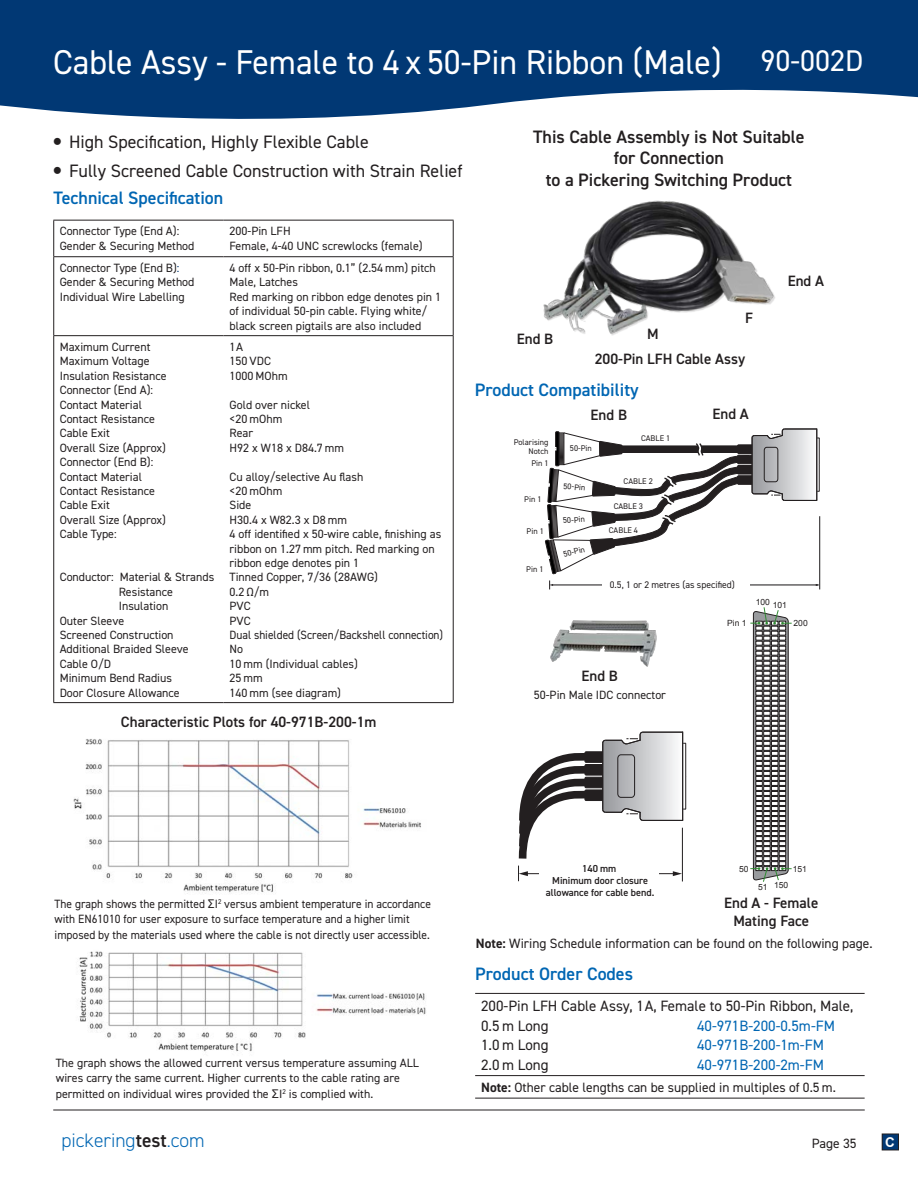
<style>
.page{position:relative;width:918px;height:1188px;background:#fff}
.page>*{position:absolute;margin:0;border:0;box-sizing:border-box;transform-origin:0 0}
.t1{font:34.5px "DIN2014";color:#fff}
.t2{font:30px "DIN2014";color:#fff}
.t3{font:300 19.5px "DIN2014";color:#0166b3}
.t4{font:18px/29.1px "DIN2014";color:#231f20}
.t5{font:600 18px/21.6px "DIN2014";color:#231f20;text-align:center}
.t6{font:600 18px "DIN2014";color:#0166b3}
.t7{font:600 15px/18px "DIN2014";color:#231f20;text-align:center}
.t8{font:15px/19.5px "DIN2014";color:#231f20}
.t9{font:15px "DIN2014";color:#0166b3}
.t10{font:13.5px "DIN2014";color:#231f20}
.t11{font:700 13.5px "Arial";color:#fff}
.t12{font:12px/14.4px "DIN2014";color:#231f20}
.t13{font:12px/15.6px "DIN2014";color:#231f20;scale:.96 1}
.t14{font:600 10.2px/12.1px "DIN2014";color:#231f20;text-align:center}
.t15{font:9.6px "DIN2014";color:#231f20}
.t16{font:8.55px "Arial";color:#231f20}
.t17{font:8.25px/9.9px "DIN2014";color:#231f20;text-align:right}
.s1{color:#013874}
.s2{font-family:"Arial Unicode MS"}
.s3{font-weight:700}
.s4{font-weight:600;color:#231f20}
</style>
<div class="page">
<svg style="left:750px;top:607px;width:42px;height:275px"></svg>
<hr style="left:475px;top:993px;width:390px;height:1px;background:#231f20">
<hr style="left:475px;top:1075px;width:390px;height:1px;background:#231f20">
<hr style="left:475px;top:1098px;width:390px;height:1px;background:#231f20">
<hr style="left:526px;top:873px;width:149px;height:1px;background:#231f20">
<svg style="left:673px;top:871px;width:9px;height:5px"></svg>
<hr style="left:682px;top:828px;width:1px;height:53px;background:#231f20">
<div style="left:539px;top:869px;width:120px;height:13px;background:#fff"></div>
<div style="left:585px;top:752px;width:46px;height:10px;background:#231f20"></div>
<div style="left:585px;top:751px;width:46px;height:12px;border:1px solid #231f20"></div>
<div style="left:585px;top:765px;width:46px;height:10px;background:#231f20"></div>
<div style="left:585px;top:764px;width:46px;height:12px;border:1px solid #231f20"></div>
<div style="left:585px;top:777px;width:46px;height:11px;background:#231f20"></div>
<div style="left:585px;top:777px;width:46px;height:11px;border:1px solid #231f20"></div>
<div style="left:585px;top:790px;width:46px;height:11px;background:#231f20"></div>
<div style="left:585px;top:790px;width:46px;height:11px;border:1px solid #231f20"></div>
<svg style="left:602px;top:731px;width:84px;height:90px"></svg>
<svg style="left:518px;top:751px;width:76px;height:130px"></svg>
<hr style="left:53px;top:220px;width:171px;height:1px;background:#231f20">
<hr style="left:53px;top:221px;width:1px;height:35px;background:#231f20">
<hr style="left:224px;top:220px;width:230px;height:1px;background:#231f20">
<hr style="left:453px;top:221px;width:1px;height:35px;background:#231f20">
<hr style="left:53px;top:256px;width:171px;height:1px;background:#231f20">
<hr style="left:53px;top:257px;width:1px;height:78px;background:#231f20">
<hr style="left:453px;top:257px;width:1px;height:78px;background:#231f20">
<hr style="left:53px;top:335px;width:171px;height:1px;background:#231f20">
<hr style="left:53px;top:336px;width:1px;height:366px;background:#231f20">
<hr style="left:453px;top:336px;width:1px;height:366px;background:#231f20">
<hr style="left:53px;top:702px;width:171px;height:1px;background:#231f20">
<hr style="left:224px;top:702px;width:230px;height:1px;background:#231f20">
<hr style="left:224px;top:256px;width:230px;height:1px;background:#231f20">
<hr style="left:224px;top:335px;width:230px;height:1px;background:#231f20">
<img style="left:550px;top:620px;width:107px;height:47px">
<hr style="left:819px;top:516px;width:1px;height:73px;background:#231f20">
<hr style="left:553px;top:585px;width:265px;height:1px;background:#231f20">
<svg style="left:549px;top:581px;width:4px;height:8px"></svg>
<div style="left:603px;top:577px;width:147px;height:16px;background:#fff"></div>
<svg style="left:544px;top:428px;width:276px;height:147px"></svg>
<img style="left:543px;top:200px;width:232px;height:136px">
<img style="left:73px;top:739px;width:348px;height:155px">
<img style="left:79px;top:951px;width:347px;height:101px">
<svg style="left:0;top:80px;width:918px;height:39px;fill:#013874"></svg>
<div style="left:0;top:0;width:918px;height:80px;background:#013874"></div>
<hr style="left:53px;top:1110px;width:812px;height:1px;background:#231f20">
<div style="left:882px;top:1134px;width:17px;height:16px;background:#013874"></div>
<div style="left:882px;top:1134px;width:17px;height:16px;border:1px solid #231f20"></div>
<h1 class="t1" style="left:53px;top:41px;width:670px">Cable Assy - Female to 4 x 50-Pin Ribbon (Male)</h1>
<h2 class="t2" style="left:761px;top:42px;width:104px">90-002D</h2>
<h3 class="t4" style="left:69px;top:127px;width:395px">High Specification, Highly Flexible Cable<br>Fully Screened Cable Construction with Strain Relief</h3>
<h3 class="t6" style="left:53px;top:186px;width:171px">Technical Specification</h3>
<p class="t12" style="left:60px;top:224px;width:136px">Connector Type (End A):<br>Gender &amp; Securing Method</p>
<p class="t12" style="left:230px;top:224px;width:195px">200-Pin LFH<br>Female, 4-40 UNC screwlocks (female)</p>
<p class="t12" style="left:60px;top:261px;width:136px">Connector Type (End B)<span class="s1">:<br></span>Gender &amp; Securing Method<br>Individual Wire Labelling</p>
<p class="t12" style="left:230px;top:261px;width:213px">4 off x 50-Pin ribbon, 0.1” (2.54 mm) pitch Male, Latches<br>Red marking on ribbon edge denotes pin 1 of individual 50-pin cable. Flying white/ black screen pigtails are also included</p>
<p class="t12" style="left:60px;top:339px;width:108px">Maximum Current<br>Maximum Voltage<br>Insulation Resistance<br>Connector (End A):<br>Contact Material<br>Contact Resistance<br>Cable Exit<br>Overall Size (Approx)<br>Connector (End B):<br>Contact Material<br>Contact Resistance<br>Cable Exit<br>Overall Size (Approx)<br>Cable Type:</p>
<p class="t12" style="left:60px;top:570px;width:156px">Conductor: Material &amp; Strands</p>
<p class="t12" style="left:119px;top:584px;width:56px">Resistance</p>
<p class="t12" style="left:119px;top:599px;width:51px">Insulation</p>
<p class="t12" style="left:60px;top:613px;width:66px">Outer Sleeve</p>
<p class="t12" style="left:60px;top:627px;width:115px">Screened Construction</p>
<p class="t12" style="left:60px;top:642px;width:130px">Additional Braided Sleeve</p>
<p class="t12" style="left:60px;top:656px;width:53px">Cable O/D</p>
<p class="t12" style="left:60px;top:671px;width:114px">Minimum Bend Radius</p>
<p class="t12" style="left:60px;top:685px;width:122px">Door Closure Allowance</p>
<p class="t12" style="left:230px;top:339px;width:60px">1A<br>150 VDC<br>1000 MOhm</p>
<p class="t12" style="left:230px;top:397px;width:116px">Gold over nickel<br>&lt;20 mOhm<br>Rear<br>H92 x W18 x D84.7 mm</p>
<p class="t12" style="left:230px;top:469px;width:215px">Cu alloy/selective Au flash<br>&lt;20 mOhm<br>Side<br>H30.4 x W82.3 x D8 mm<br>4 off identified x 50-wire cable, finishing as ribbon on 1.27 mm pitch. Red marking on ribbon edge denotes pin 1<br>Tinned Copper, 7/36 (28AWG)<br>0.2 Ω/m<br>PVC<br>PVC<br>Dual shielded (Screen/Backshell connection)<br>No<br>10 mm (Individual cables)<br>25 mm<br>140 mm (see diagram)</p>
<p class="t7" style="left:121px;top:713px;width:257px">Characteristic Plots for 40-971B-200-1m</p>
<h3 class="t5" style="left:533px;top:125px;width:273px">This Cable Assembly is Not Suitable for Connection<br>to a Pickering Switching Product</h3>
<p class="t7" style="left:517px;top:329px;width:38px">End B</p>
<p class="t7" style="left:647px;top:324px;width:13px">M</p>
<p class="t7" style="left:745px;top:308px;width:9px">F</p>
<p class="t7" style="left:595px;top:349px;width:152px">200-Pin LFH Cable Assy</p>
<h3 class="t6" style="left:475px;top:378px;width:165px">Product Compatibility</h3>
<p class="t7" style="left:591px;top:406px;width:38px">End B</p>
<p class="t7" style="left:713px;top:404px;width:38px">End A</p>
<p class="t17" style="left:641px;top:433px;width:31px">CABLE 1</p>
<p class="t17" style="left:514px;top:437px;width:36px">Polarising<br>Notch</p>
<p class="t17" style="left:570px;top:443px;width:24px">50-Pin</p>
<p class="t17" style="left:564px;top:481px;width:24px;rotate:5deg">50-Pin</p>
<p class="t17" style="left:563px;top:515px;width:24px;rotate:-4deg">50-Pin</p>
<p class="t17" style="left:562px;top:549px;width:24px;rotate:-13deg">50-Pin</p>
<p class="t17" style="left:531px;top:458px;width:19px">Pin 1</p>
<p class="t17" style="left:624px;top:476px;width:31px">CABLE 2</p>
<p class="t17" style="left:614px;top:501px;width:31px">CABLE 3</p>
<p class="t17" style="left:524px;top:494px;width:19px">Pin 1</p>
<p class="t17" style="left:527px;top:526px;width:19px">Pin 1</p>
<p class="t17" style="left:609px;top:525px;width:31px">CABLE 4</p>
<p class="t17" style="left:526px;top:564px;width:19px">Pin 1</p>
<p class="t15" style="left:610px;top:579px;width:127px">0.5, 1 or 2 metres (as specified)</p>
<p class="t7" style="left:788px;top:272px;width:38px">End A</p>
<p class="t7" style="left:582px;top:667px;width:38px">End B</p>
<p class="t12" style="left:534px;top:688px;width:134px">50-Pin Male IDC connector</p>
<p class="t16" style="left:727px;top:617px;width:21px">Pin 1</p>
<p class="t16" style="left:756px;top:597px;width:16px">100</p>
<p class="t16" style="left:773px;top:600px;width:16px">101</p>
<p class="t16" style="left:794px;top:617px;width:16px">200</p>
<p class="t13" style="left:55px;top:896px;width:394px">The graph shows the permitted <span class="s2">Σ</span>I<sup>2</sup> versus ambient temperature in accordance with EN61010 for user exposure to surface temperature and a higher limit imposed by the materials used where the cable is not directly user accessible.</p>
<p class="t12" style="left:56px;top:1055px;width:364px;line-height:15.6px">The graph shows the allowed current versus temperature assuming ALL wires carry the same current. Higher currents to the cable rating are permitted on individual wires provided the <span class="s2">Σ</span>I<sup>2</sup> is complied with.</p>
<p class="t14" style="left:582px;top:862px;width:36px">140 mm</p>
<p class="t14" style="left:546px;top:874px;width:110px">Minimum door closure allowance for cable bend.</p>
<p class="t16" style="left:739px;top:864px;width:11px">50</p>
<p class="t16" style="left:793px;top:863px;width:16px">151</p>
<p class="t16" style="left:758px;top:880px;width:32px">51 150</p>
<p class="t7" style="left:724px;top:894px;width:96px">End A - Female<br>Mating Face</p>
<p class="t10" style="left:476px;top:935px;width:398px"><span class="s3">Note:</span> Wiring Schedule information can be found on the following page.</p>
<h3 class="t6" style="left:475px;top:961px;width:159px">Product Order Codes</h3>
<p class="t8" style="left:481px;top:996px;width:374px">200-Pin LFH Cable Assy, 1A, Female to 50-Pin Ribbon, Male,<br>0.5 m Long</p>
<p class="t9" style="left:697px;top:1016px;width:139px">40-971B-200-0.5m-FM</p>
<p class="t8" style="left:481px;top:1035px;width:69px">1.0 m Long</p>
<p class="t9" style="left:697px;top:1036px;width:128px">40-971B-200-1m-FM</p>
<p class="t8" style="left:481px;top:1054px;width:69px">2.0 m Long</p>
<p class="t9" style="left:697px;top:1055px;width:128px">40-971B-200-2m-FM</p>
<p class="t10" style="left:481px;top:1079px;width:356px"><span class="s3">Note:</span> Other cable lengths can be supplied in multiples of 0.5 m.</p>
<h3 class="t3" style="left:62px;top:1129px;width:145px">pickering<span class="s4">test</span>.com</h3>
<p class="t10" style="left:812px;top:1135px;width:46px">Page 35</p>
<p class="t11" style="left:885px;top:1133px;width:11px">C</p>
</div>
